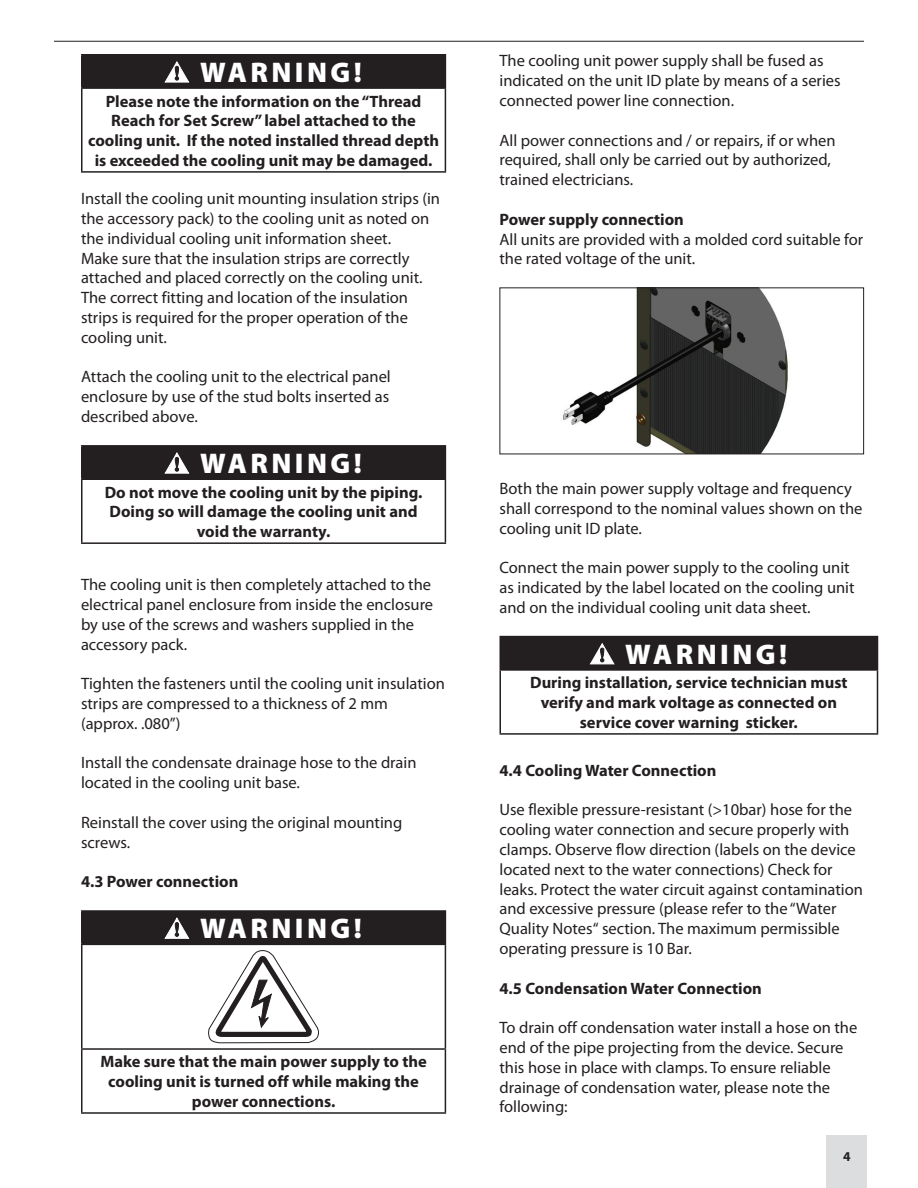
<style>
.page{position:relative;width:918px;height:1188px;background:#fff}
.page>*{position:absolute;margin:0;border:0;box-sizing:border-box;transform-origin:0 0}
.t1{font:900 28.5px "Myriad Pro";letter-spacing:.12em;color:#fff}
.Body{font:16.5px/19.8px "Myriad Pro";color:#231f20}
.TOC_SUBHEADING{font:700 16.5px/19.8px "Myriad Pro";color:#231f20;text-align:center}
.Body-2{font:700 16.5px "Myriad Pro";color:#231f20}
.t2{font:700 13.5px "Myriad Pro";color:#231f20}
</style>
<div class="page">
<hr style="left:54px;top:41px;width:810px;height:1px;background:#231f20">
<div style="left:826px;top:1135px;width:41px;height:53px;background:#dcdddf"></div>
<div style="left:82px;top:55px;width:363px;height:33px;background:#231f20"></div>
<hr style="left:81px;top:54px;width:365px;height:2px;background:#231f20">
<hr style="left:81px;top:56px;width:1px;height:31px;background:#231f20">
<hr style="left:445px;top:56px;width:1px;height:31px;background:#231f20">
<hr style="left:81px;top:87px;width:365px;height:2px;background:#231f20">
<hr style="left:81px;top:89px;width:1px;height:82px;background:#231f20">
<hr style="left:445px;top:89px;width:1px;height:82px;background:#231f20">
<hr style="left:81px;top:171px;width:365px;height:2px;background:#231f20">
<svg style="left:165px;top:62px;width:24px;height:20px"></svg>
<div style="left:82px;top:446px;width:363px;height:33px;background:#231f20"></div>
<hr style="left:81px;top:445px;width:365px;height:2px;background:#231f20">
<hr style="left:81px;top:447px;width:1px;height:31px;background:#231f20">
<hr style="left:445px;top:447px;width:1px;height:31px;background:#231f20">
<hr style="left:81px;top:478px;width:365px;height:2px;background:#231f20">
<hr style="left:81px;top:480px;width:1px;height:62px;background:#231f20">
<hr style="left:445px;top:480px;width:1px;height:62px;background:#231f20">
<hr style="left:81px;top:542px;width:365px;height:2px;background:#231f20">
<svg style="left:165px;top:453px;width:24px;height:20px"></svg>
<div style="left:82px;top:911px;width:363px;height:33px;background:#231f20"></div>
<hr style="left:81px;top:910px;width:365px;height:2px;background:#231f20">
<hr style="left:81px;top:912px;width:1px;height:32px;background:#231f20">
<hr style="left:445px;top:912px;width:1px;height:32px;background:#231f20">
<hr style="left:81px;top:944px;width:365px;height:1px;background:#231f20">
<hr style="left:81px;top:945px;width:1px;height:103px;background:#231f20">
<hr style="left:445px;top:945px;width:1px;height:103px;background:#231f20">
<hr style="left:81px;top:1048px;width:365px;height:2px;background:#231f20">
<hr style="left:81px;top:1050px;width:1px;height:62px;background:#231f20">
<hr style="left:445px;top:1050px;width:1px;height:62px;background:#231f20">
<hr style="left:81px;top:1112px;width:365px;height:2px;background:#231f20">
<svg style="left:165px;top:918px;width:24px;height:20px"></svg>
<svg style="left:208px;top:950px;width:111px;height:93px"></svg>
<img style="left:563px;top:289px;width:225px;height:163px">
<div style="left:500px;top:287px;width:364px;height:167px;border:1px solid #231f20"></div>
<div style="left:500px;top:637px;width:378px;height:33px;background:#231f20"></div>
<hr style="left:500px;top:636px;width:378px;height:1px;background:#231f20">
<hr style="left:500px;top:669px;width:378px;height:2px;background:#231f20">
<hr style="left:500px;top:671px;width:1px;height:62px;background:#231f20">
<hr style="left:877px;top:671px;width:1px;height:62px;background:#231f20">
<hr style="left:500px;top:733px;width:378px;height:2px;background:#231f20">
<svg style="left:590px;top:644px;width:24px;height:20px"></svg>
<p class="t1" style="left:200px;top:53px;width:163px">WARNING!</p>
<p class="TOC_SUBHEADING" style="left:88px;top:91px;width:352px">Please note the information on the “Thread Reach for Set Screw” label attached to the cooling unit. If the noted installed thread depth is exceeded the cooling unit may be damaged.</p>
<p class="Body" style="left:81px;top:188px;width:361px">Install the cooling unit mounting insulation strips (in the accessory pack) to the cooling unit as noted on the individual cooling unit information sheet.</p>
<p class="Body" style="left:81px;top:248px;width:343px">Make sure that the insulation strips are correctly attached and placed correctly on the cooling unit.<br>The correct fitting and location of the insulation strips is required for the proper operation of the cooling unit.</p>
<p class="Body" style="left:81px;top:367px;width:311px;text-align:justify">Attach the cooling unit to the electrical panel enclosure by use of the stud bolts inserted as described above.</p>
<p class="t1" style="left:200px;top:445px;width:163px">WARNING!</p>
<p class="TOC_SUBHEADING" style="left:105px;top:482px;width:319px">Do not move the cooling unit by the piping.<br>Doing so will damage the cooling unit and void the warranty.</p>
<p class="Body" style="left:81px;top:574px;width:354px">The cooling unit is then completely attached to the electrical panel enclosure from inside the enclosure by use of the screws and washers supplied in the accessory pack.</p>
<p class="Body" style="left:81px;top:673px;width:365px">Tighten the fasteners until the cooling unit insulation strips are compressed to a thickness of 2 mm (approx. .080”)</p>
<p class="Body" style="left:81px;top:753px;width:337px">Install the condensate drainage hose to the drain located in the cooling unit base.</p>
<p class="Body" style="left:81px;top:812px;width:323px">Reinstall the cover using the original mounting screws.</p>
<p class="TOC_SUBHEADING" style="left:81px;top:871px;width:159px">4.3 Power connection</p>
<p class="t1" style="left:200px;top:910px;width:163px">WARNING!</p>
<p class="TOC_SUBHEADING" style="left:100px;top:1051px;width:328px">Make sure that the main power supply to the cooling unit is turned off while making the power connections.</p>
<p class="Body" style="left:500px;top:51px;width:343px">The cooling unit power supply shall be fused as indicated on the unit ID plate by means of a series connected power line connection.</p>
<p class="Body" style="left:500px;top:130px;width:338px">All power connections and / or repairs, if or when required, shall only be carried out by authorized, trained electricians.</p>
<p class="Body-2" style="left:500px;top:208px;width:186px">Power supply connection</p>
<p class="Body" style="left:500px;top:229px;width:365px">All units are provided with a molded cord suitable for the rated voltage of the unit.</p>
<p class="Body" style="left:500px;top:478px;width:364px">Both the main power supply voltage and frequency shall correspond to the nominal values shown on the cooling unit ID plate.</p>
<p class="Body" style="left:500px;top:557px;width:357px">Connect the main power supply to the cooling unit as indicated by the label located on the cooling unit and on the individual cooling unit data sheet.</p>
<p class="t1" style="left:625px;top:635px;width:163px">WARNING!</p>
<p class="TOC_SUBHEADING" style="left:530px;top:672px;width:319px">During installation, service technician must verify and mark voltage as connected on service cover warning sticker.</p>
<p class="TOC_SUBHEADING" style="left:500px;top:760px;width:219px">4.4 Cooling Water Connection</p>
<p class="Body" style="left:500px;top:800px;width:365px">Use flexible pressure-resistant (&gt;10bar) hose for the cooling water connection and secure properly with clamps. Observe flow direction (labels on the device located next to the water connections) Check for leaks. Protect the water circuit against contamination and excessive pressure (please refer to the “Water Quality Notes“ section. The maximum permissible operating pressure is 10 Bar.</p>
<p class="TOC_SUBHEADING" style="left:500px;top:978px;width:264px">4.5 Condensation Water Connection</p>
<p class="Body" style="left:500px;top:1018px;width:359px">To drain off condensation water install a hose on the end of the pipe projecting from the device. Secure this hose in place with clamps. To ensure reliable drainage of condensation water, please note the following:</p>
<p class="t2" style="left:843px;top:1148px;width:9px">4</p>
</div>
